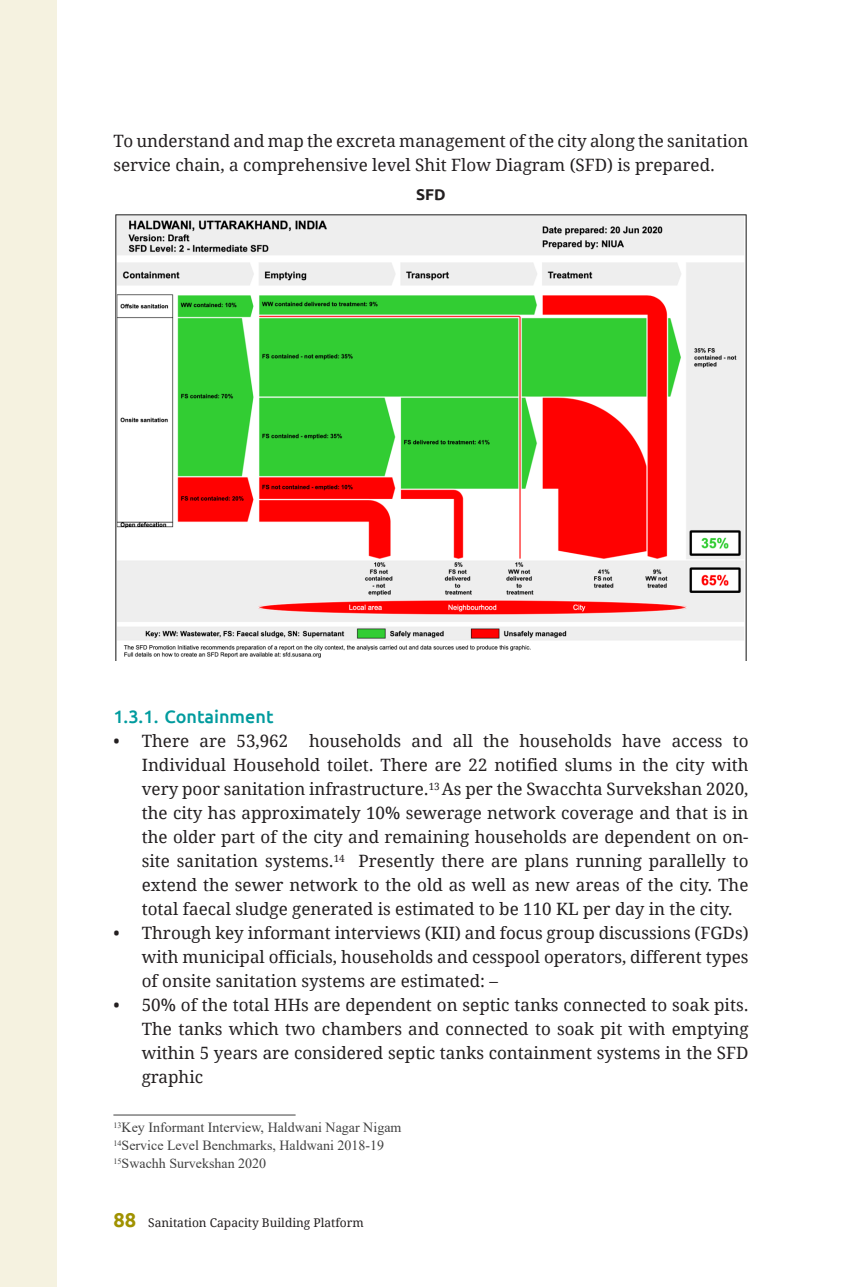
<style>
.page{position:relative;width:862px;height:1287px;background:#fff}
.page>*{position:absolute;margin:0;border:0;box-sizing:border-box;transform-origin:0 0}
.t1{font:500 18px "Ubuntu";color:#009b9e}
.Body{font:17px/24px "Droid Serif";color:#231f20;text-align:justify}
.Tab_Head{font:700 15.6px "Ubuntu";color:#231f20}
.Endnote_text_2nd_lin{font:14px "Times New Roman";color:#404040}
.Endnote_text{font:14px "Times New Roman";color:#404040}
.t2{font:12px "Droid Serif";color:#231f20}
.s1{font-family:"Ubuntu";font-weight:700;font-size:20px;color:#a09200}
</style>
<div class="page">
<div style="left:0;top:0;width:57px;height:1287px;background:#f5f2e0"></div>
<img style="left:115px;top:214px;width:631px;height:447px">
<hr style="left:113px;top:1115px;width:183px;height:1px;background:#404040">
<p class="Body" style="left:113px;top:130px;width:636px">To understand and map the excreta management of the city along the sanitation service chain, a comprehensive level Shit Flow Diagram (SFD) is prepared.</p>
<p class="Tab_Head" style="left:416px;top:185px;width:31px">SFD</p>
<p class="t1" style="left:113px;top:706px;width:162px">1.3.1. Containment</p>
<p class="Body" style="left:142px;top:730px;width:608px;text-indent:-28px">• There are 53,962 households and all the households have access to Individual Household toilet. There are 22 notified slums in the city with very poor sanitation infrastructure.<sup>13</sup> As per the Swacchta Survekshan 2020, the city has approximately 10% sewerage network coverage and that is in the older part of the city and remaining households are dependent on on&shy;site sanitation systems.<sup>14</sup> Presently there are plans running parallelly to extend the sewer network to the old as well as new areas of the city. The total faecal sludge generated is estimated to be 110 KL per day in the city.</p>
<p class="Body" style="left:142px;top:922px;width:608px;text-indent:-28px">• Through key informant interviews (KII) and focus group discussions (FGDs) with municipal officials, households and cesspool operators, different types of onsite sanitation systems are estimated: –</p>
<p class="Body" style="left:142px;top:994px;width:608px;text-indent:-28px">• 50% of the total HHs are dependent on septic tanks connected to soak pits.<br>The tanks which two chambers and connected to soak pit with emptying within 5 years are considered septic tanks containment systems in the SFD graphic</p>
<p class="Endnote_text" style="left:113px;top:1118px;width:289px"><sup>13</sup>Key Informant Interview, Haldwani Nagar Nigam</p>
<p class="Endnote_text_2nd_lin" style="left:113px;top:1136px;width:272px"><sup>14</sup>Service Level Benchmarks, Haldwani 2018-19</p>
<p class="Endnote_text_2nd_lin" style="left:113px;top:1154px;width:154px"><sup>15</sup>Swachh Survekshan 2020</p>
<p class="t2" style="left:113px;top:1216px;width:252px"><span class="s1">88</span> Sanitation Capacity Building Platform</p>
</div>
